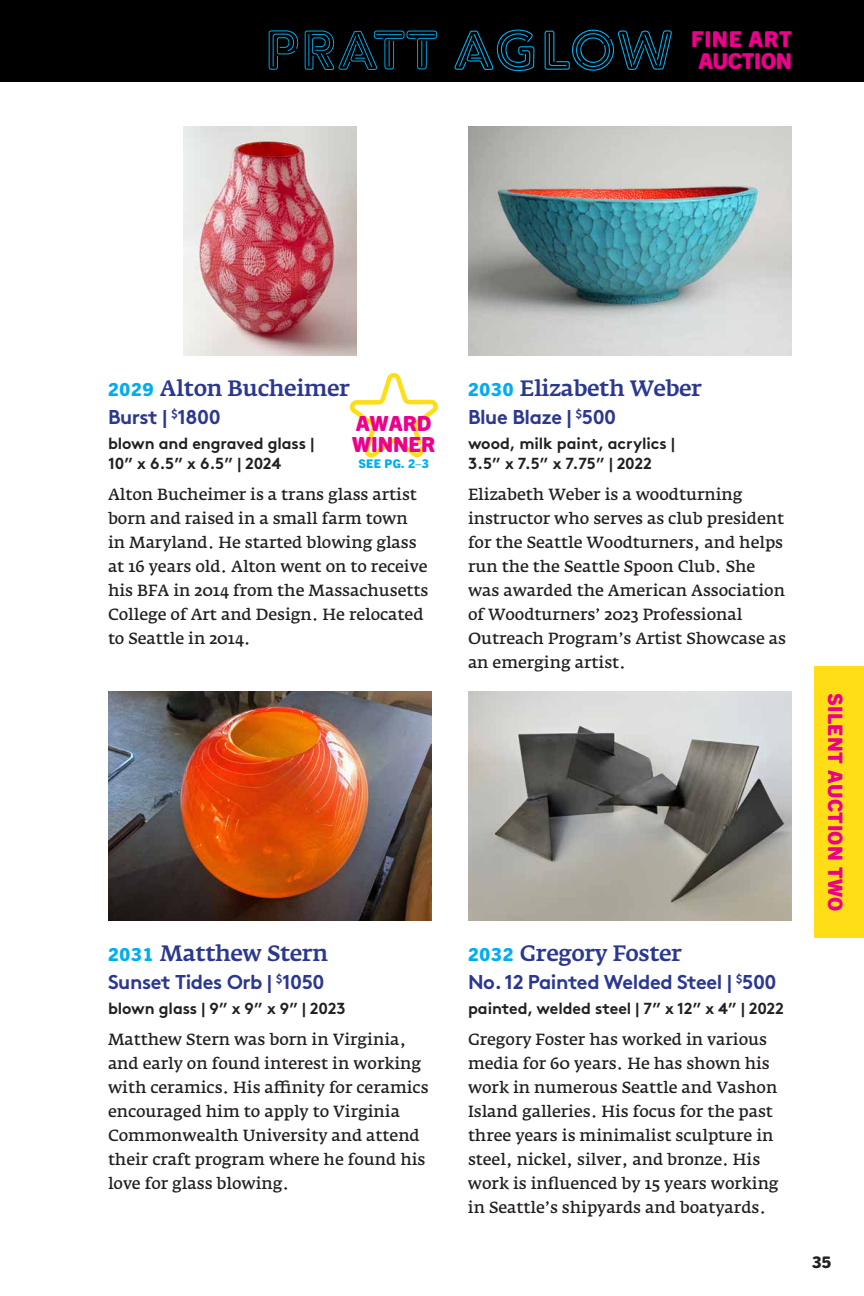
<style>
.page{position:relative;width:864px;height:1296px;background:#fff}
.page>*{position:absolute;margin:0;border:0;box-sizing:border-box;transform-origin:0 0}
.t1{font:500 22px "Fedra Serif A Pro";letter-spacing:-.02em;color:#2b388f}
.t2{font:800 22px/22px "Trade Gothic Next SR Pro";letter-spacing:-.025em;color:#ec008c;text-align:center}
.t3{font:800 21px/21px "Trade Gothic Next SR Pro";color:#ec008c}
.t4{font:700 20px "Brown Std";letter-spacing:-.02em;color:#2b388f}
.t5{font:800 20px "Trade Gothic Next SR Pro";letter-spacing:.025em;color:#ec008c}
.t6{font:16px/24px "Fedra Serif A Pro";letter-spacing:-.005em;color:#231f20}
.t7{font:700 16px/20px "Brown Std";letter-spacing:-.005em;color:#231f20}
.t8{font:800 16px "Trade Gothic Next SR Pro";color:#231f20}
.t9{font:800 12px "Trade Gothic Next SR Pro";color:#00aeef}
.s1{font-family:"Trade Gothic Next SR Pro";font-weight:800;font-size:18px;color:#00aeef}
</style>
<div class="page">
<img style="left:184px;top:126px;width:172px;height:230px">
<img style="left:468px;top:126px;width:324px;height:230px">
<img style="left:108px;top:691px;width:324px;height:230px">
<img style="left:468px;top:691px;width:324px;height:230px">
<svg style="left:350px;top:373px;width:88px;height:85px"></svg>
<div style="left:815px;top:666px;width:49px;height:271px;background:#ffde17"></div>
<div style="left:0;top:0;width:864px;height:82px;background:#000"></div>
<svg style="left:545px;top:30px;width:127px;height:41px"></svg>
<svg style="left:454px;top:30px;width:80px;height:41px"></svg>
<svg style="left:269px;top:30px;width:29px;height:40px"></svg>
<svg style="left:305px;top:31px;width:132px;height:39px"></svg>
<h1 class="t2" style="left:691px;top:26px;width:102px">FINE ART<br>AUCTION</h1>
<h1 class="t1" style="left:108px;top:374px;width:244px"><span class="s1">2029</span> Alton Bucheimer</h1>
<p class="t4" style="left:108px;top:405px;width:114px">Burst | <sup>$</sup>1800</p>
<p class="t7" style="left:108px;top:433px;width:208px">blown and engraved glass |<br>10” x 6.5” x 6.5” | 2024</p>
<p class="t6" style="left:108px;top:482px;width:322px">Alton Bucheimer is a trans glass artist born and raised in a small farm town in Maryland. He started blowing glass at 16 years old. Alton went on to receive his BFA in 2014 from the Massachusetts College of Art and Design. He relocated to Seattle in 2014.</p>
<h2 class="t3" style="left:352px;top:411px;width:84px">AWARD<br>WINNER</h2>
<p class="t9" style="left:358px;top:455px;width:72px">SEE PG. 2–3</p>
<h1 class="t1" style="left:108px;top:940px;width:222px"><span class="s1">2031</span> Matthew Stern</h1>
<p class="t4" style="left:108px;top:970px;width:218px">Sunset Tides Orb | <sup>$</sup>1050</p>
<p class="t7" style="left:108px;top:998px;width:239px">blown glass | 9” x 9” x 9” | 2023</p>
<p class="t6" style="left:108px;top:1027px;width:322px">Matthew Stern was born in Virginia, and early on found interest in working with ceramics. His affinity for ceramics encouraged him to apply to Virginia Commonwealth University and attend their craft program where he found his love for glass blowing.</p>
<h1 class="t1" style="left:468px;top:374px;width:236px"><span class="s1">2030</span> Elizabeth Weber</h1>
<p class="t4" style="left:468px;top:405px;width:150px">Blue Blaze | <sup>$</sup>500</p>
<p class="t7" style="left:468px;top:433px;width:208px">wood, milk paint, acrylics |<br>3.5” x 7.5” x 7.75” | 2022</p>
<p class="t6" style="left:468px;top:482px;width:320px">Elizabeth Weber is a woodturning instructor who serves as club president for the Seattle Woodturners, and helps run the the Seattle Spoon Club. She was awarded the American Association of Woodturners’ 2023 Professional Outreach Program’s Artist Showcase as an emerging artist.</p>
<h1 class="t1" style="left:468px;top:940px;width:216px"><span class="s1">2032</span> Gregory Foster</h1>
<p class="t4" style="left:468px;top:970px;width:310px">No. 12 Painted Welded Steel | <sup>$</sup>500</p>
<p class="t7" style="left:468px;top:998px;width:317px">painted, welded steel | 7” x 12” x 4” | 2022</p>
<p class="t6" style="left:468px;top:1027px;width:312px">Gregory Foster has worked in various media for 60 years. He has shown his work in numerous Seattle and Vashon Island galleries. His focus for the past three years is minimalist sculpture in steel, nickel, silver, and bronze. His work is influenced by 15 years working in Seattle’s shipyards and boatyards.</p>
<p class="t5" style="left:849px;top:693px;width:221px;rotate:90deg">SILENT AUCTION TWO</p>
<p class="t8" style="left:812px;top:1251px;width:21px">35</p>
</div>
